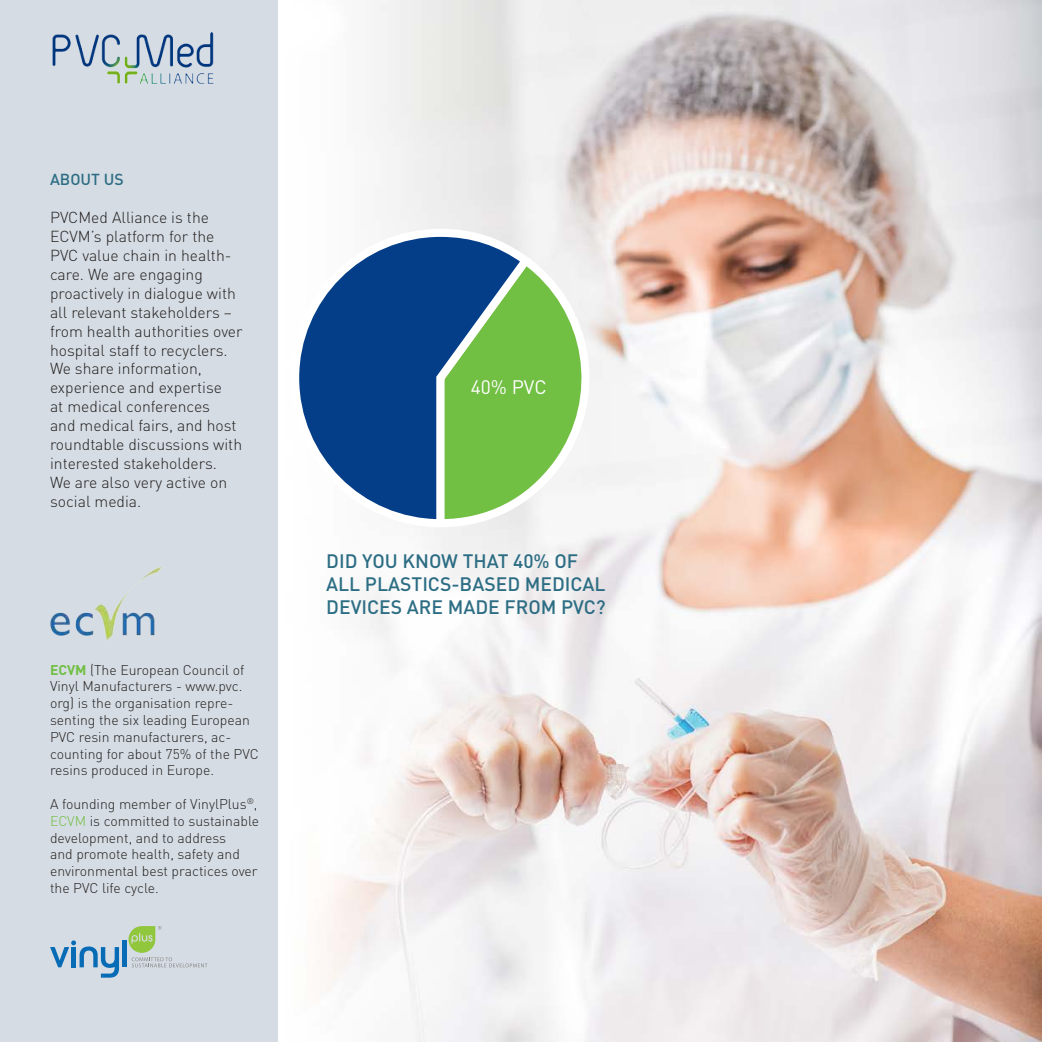
<style>
.page{position:relative;width:1042px;height:1042px;background:#fff}
.page>*{position:absolute;margin:0;border:0;box-sizing:border-box;transform-origin:0 0}
.t1{font:500 19.25px/23.1px "DIN";color:#2c6d84}
.t2{font:19.25px "DIN";color:#fff}
.t3{font:300 15.75px/18.9px "DIN";color:#221f1f}
.t4{font:500 15.75px "DIN";color:#2c6d84}
.t5{font:300 14px/16.8px "DIN";color:#221f1f}
.s1{font-weight:700;color:#71bf43}
.s2{color:#71bf43}
</style>
<div class="page">
<div style="left:0;top:0;width:278px;height:1042px;background:#d5dce3"></div>
<img style="left:318px;top:0;width:724px;height:1042px">
<img style="left:52px;top:32px;width:162px;height:52px">
<svg style="left:537px;top:249px;width:68px;height:282px"></svg>
<svg style="left:299px;top:225px;width:238px;height:306px"></svg>
<img style="left:50px;top:567px;width:112px;height:73px">
<hr style="left:122px;top:940px;width:4px;height:27px;background:#086bb5">
<svg style="left:50px;top:940px;width:69px;height:37px"></svg>
<svg style="left:128px;top:926px;width:79px;height:41px"></svg>
<p class="t4" style="left:50px;top:174px;width:75px">ABOUT US</p>
<p class="t3" style="left:50px;top:209px;width:194px">PVCMed Alliance is the<br>ECVM’s platform for the<br>PVC value chain in health&shy;care. We are engaging proactively in dialogue with all relevant stakeholders – from health authorities over hospital staff to recyclers.<br>We share information, experience and expertise<br>at medical conferences<br>and medical fairs, and host roundtable discussions with interested stakeholders.<br>We are also very active on social media.</p>
<p class="t5" style="left:50px;top:662px;width:210px"><span class="s1">ECVM</span> (The European Council of<br>Vinyl Manufacturers - www.pvc. org) is the organisation repre&shy;senting the six leading European<br>PVC resin manufacturers, ac&shy;counting for about 75% of the PVC resins produced in Europe.</p>
<p class="t5" style="left:50px;top:796px;width:210px">A founding member of VinylPlus<sup>®</sup>,<br><span class="s2">ECVM</span> is committed to sustainable development, and to address<br>and promote health, safety and environmental best practices over the PVC life cycle.</p>
<p class="t2" style="left:471px;top:380px;width:77px">40% PVC</p>
<p class="t1" style="left:326px;top:551px;width:281px">DID YOU KNOW THAT 40% OF<br>ALL PLASTICS-BASED MEDICAL<br>DEVICES ARE MADE FROM PVC?</p>
</div>
